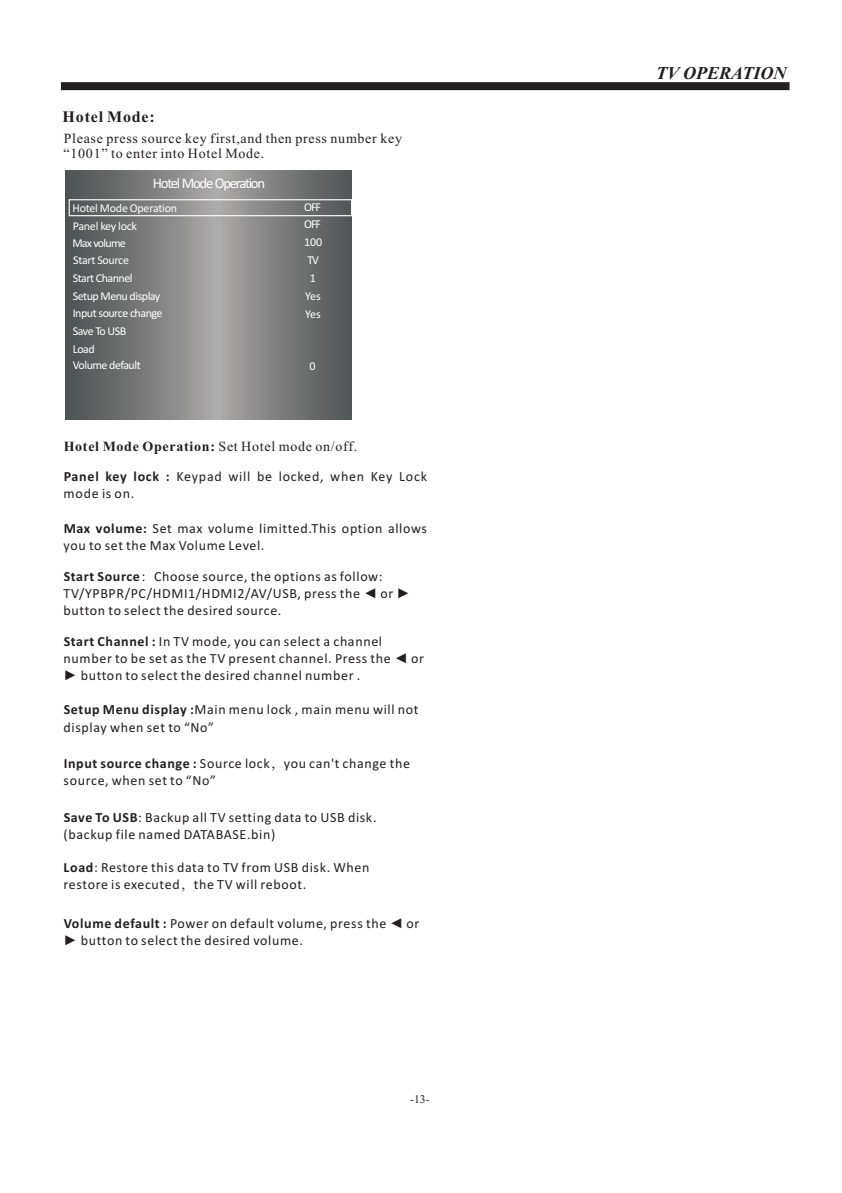
<style>
.page{position:relative;width:842px;height:1193px;background:#fff}
.page>*{position:absolute;margin:0;border:0;box-sizing:border-box;transform-origin:0 0}
.t1{font:italic 700 18px "Times New Roman";color:#231f20}
.t2{font:700 16px "Times New Roman";letter-spacing:.05em;color:#231f20}
.t3{font:14.8px "Calibri";letter-spacing:-.085em;color:#fff}
.t4{font:14px/17px "Calibri";letter-spacing:.045em;color:#231f20}
.t5{font:14px/15.6px "Times New Roman";letter-spacing:.05em;color:#231f20}
.t6{font:700 14px "Times New Roman";letter-spacing:.05em;color:#231f20}
.t7{font:12px/17.6px "Calibri";letter-spacing:-.04em;color:#fff}
.t8{font:12px/18px "Calibri";letter-spacing:-.07em;color:#fff;text-align:center}
.t9{font:11.6px "Times New Roman";color:#231f20}
.s1{font-weight:400}
.s2{font-weight:700}
.s3{font-family:"Adobe Song Std";font-weight:300}
.s4{font-family:"Arial"}
</style>
<div class="page">
<svg style="left:65px;top:171px;width:286px;height:248px;background:#7b7c7c"></svg>
<div style="left:69px;top:199px;width:283px;height:17px;border:1px solid #fff"></div>
<div style="left:61px;top:82px;width:728px;height:8px;background:#231f20"></div>
<p class="t2" style="left:63px;top:111px;width:94px">Hotel Mode:</p>
<p class="t5" style="left:64px;top:131px;width:340px">Please press source key first,and then press number key “1001” to enter into Hotel Mode.</p>
<p class="t3" style="left:153px;top:177px;width:114px">Hotel Mode Operation</p>
<p class="t7" style="left:72px;top:200px;width:106px">Hotel Mode Operation<br>Panel key lock<br>Max volume<br>Start Source<br>Start Channel<br>Setup Menu display<br>Input source change<br>Save To USB<br>Load</p>
<p class="t8" style="left:304px;top:199px;width:20px">OFF<br>OFF<br>100<br>TV<br>1<br>Yes<br>Yes</p>
<p class="t7" style="left:73px;top:357px;width:69px">Volume default</p>
<p class="t7" style="left:309px;top:358px;width:8px">0</p>
<p class="t6" style="left:64px;top:442px;width:295px">Hotel Mode Operation: <span class="s1">Set Hotel mode on/off.</span></p>
<p class="t4" style="left:64px;top:469px;width:365px"><span class="s2">Panel key lock :</span> Keypad will be locked, when Key Lock mode is on.</p>
<p class="t4" style="left:64px;top:520px;width:365px"><span class="s2">Max volume:</span> Set max volume limitted.This option allows you to set the Max Volume Level.</p>
<p class="t4" style="left:64px;top:569px;width:348px"><span class="s2">Start Source</span><span class="s3">：</span>Choose source, the options as follow:<br>TV/YPBPR/PC/HDMI1/HDMI2/AV/USB, press the <span class="s4">◄</span> or <span class="s4">► </span>button to select the desired source.</p>
<p class="t4" style="left:64px;top:634px;width:361px"><span class="s2">Start Channel :</span> In TV mode, you can select a channel number to be set as the TV present channel. Press the <span class="s4">◄</span> or <span class="s4">►</span> button to select the desired channel number .</p>
<p class="t4" style="left:64px;top:702px;width:356px"><span class="s2">Setup Menu display :</span>Main menu lock , main menu will not display when set to “No”</p>
<p class="t4" style="left:64px;top:756px;width:348px"><span class="s2">Input source change :</span> Source lock<span class="s3">，</span>you can't change the source, when set to “No”</p>
<p class="t4" style="left:64px;top:809px;width:314px"><span class="s2">Save To USB</span>: Backup all TV setting data to USB disk. (backup file named DATABASE.bin)</p>
<p class="t4" style="left:64px;top:860px;width:307px"><span class="s2">Load</span>: Restore this data to TV from USB disk. When restore is executed<span class="s3">，</span>the TV will reboot.</p>
<p class="t4" style="left:64px;top:915px;width:357px"><span class="s2">Volume default :</span> Power on default volume, press the <span class="s4">◄</span> or <span class="s4">►</span> button to select the desired volume.</p>
<p class="t9" style="left:410px;top:1094px;width:21px">-13-</p>
<p class="t1" style="left:655px;top:67px;width:132px">TV OPERATION</p>
</div>
